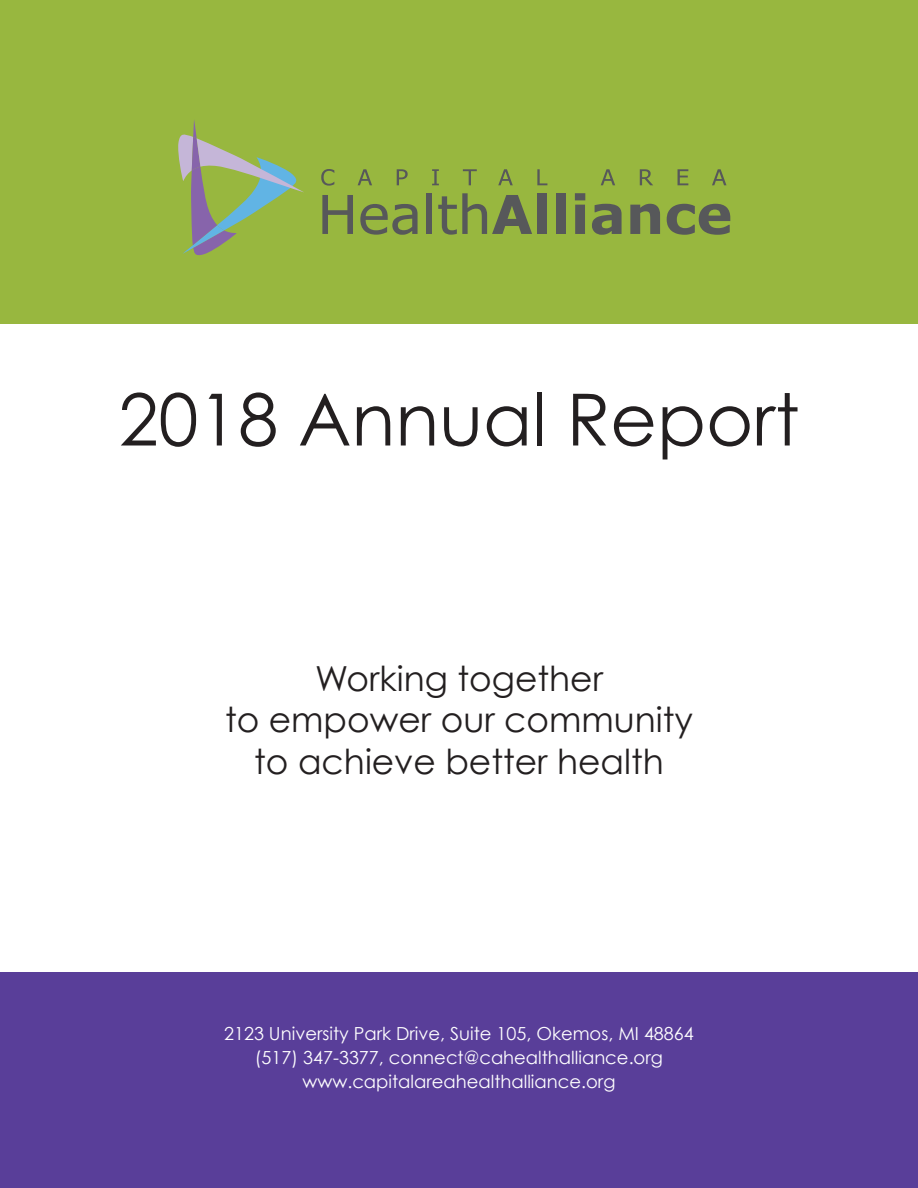
<style>
.page{position:relative;width:918px;height:1188px;background:#fff}
.page>*{position:absolute;margin:0;border:0;box-sizing:border-box;transform-origin:0 0}
.t1{font:72px "Century Gothic";color:#231f20}
.t2{font:34.5px/41.4px "Century Gothic";color:#231f20;text-align:center}
.t3{font:18px/24px "Century Gothic";color:#fff;text-align:center}
</style>
<div class="page">
<div style="left:0;top:972px;width:918px;height:216px;background:#593e99"></div>
<div style="left:0;top:0;width:918px;height:324px;background:#98b73f"></div>
<svg style="left:321px;top:169px;width:13px;height:17px"></svg>
<svg style="left:358px;top:169px;width:14px;height:16px"></svg>
<svg style="left:397px;top:169px;width:11px;height:16px"></svg>
<svg style="left:432px;top:169px;width:7px;height:16px"></svg>
<svg style="left:463px;top:169px;width:14px;height:16px"></svg>
<svg style="left:498px;top:169px;width:15px;height:16px"></svg>
<svg style="left:537px;top:169px;width:10px;height:16px"></svg>
<svg style="left:601px;top:169px;width:14px;height:16px"></svg>
<svg style="left:640px;top:169px;width:13px;height:16px"></svg>
<svg style="left:678px;top:169px;width:10px;height:16px"></svg>
<svg style="left:712px;top:169px;width:14px;height:16px"></svg>
<svg style="left:322px;top:195px;width:31px;height:39px"></svg>
<svg style="left:360px;top:204px;width:58px;height:31px"></svg>
<div style="left:427px;top:193px;width:5px;height:41px;background:#57585a"></div>
<svg style="left:438px;top:193px;width:94px;height:42px"></svg>
<div style="left:537px;top:193px;width:10px;height:41px;background:#57585a"></div>
<div style="left:556px;top:193px;width:10px;height:41px;background:#57585a"></div>
<svg style="left:575px;top:193px;width:10px;height:41px"></svg>
<svg style="left:592px;top:204px;width:30px;height:31px"></svg>
<svg style="left:630px;top:204px;width:30px;height:30px"></svg>
<svg style="left:667px;top:204px;width:63px;height:31px"></svg>
<svg style="left:178px;top:120px;width:126px;height:136px"></svg>
<h1 class="t1" style="left:119px;top:376px;width:682px">2018 Annual Report</h1>
<h2 class="t2" style="left:225px;top:657px;width:470px">Working together<br>to empower our community to achieve better health</h2>
<p class="t3" style="left:224px;top:1021px;width:471px">2123 University Park Drive, Suite 105, Okemos, MI 48864 (517) 347-3377, connect@cahealthalliance.org www.capitalareahealthalliance.org</p>
</div>
